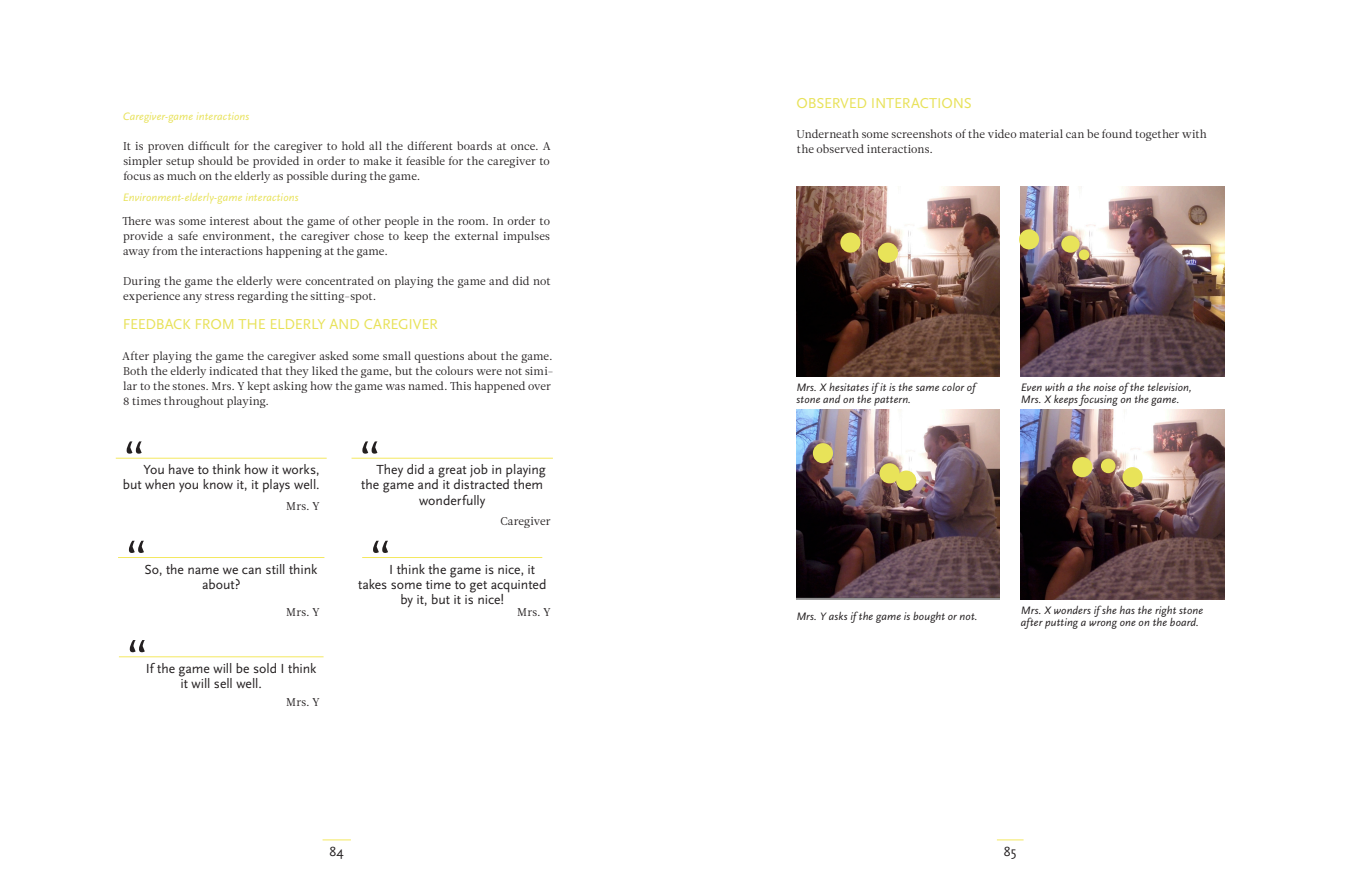
<style>
.page{position:relative;width:1347px;height:876px;background:#fff}
.page>*{position:absolute;margin:0;border:0;box-sizing:border-box;transform-origin:0 0}
.Page_number_-_YELLOW{font:50px "Scala Sans";color:#231f20}
.Subtitle_lvl3{font:15px "Scala Sans Regular LF";letter-spacing:-.015em;color:#e8e25a}
.Page_number_-_YELLOW-2{font:13.75px/15px "Scala Sans";letter-spacing:-.005em;color:#231f20}
.text_BLACK{font:11.25px/15px "Leitura News Roman 1";letter-spacing:.005em;color:#231f20;text-align:justify}
.Caption_with_prefix{font:italic 11.25px/12.5px "Scala Sans";letter-spacing:.015em;color:#231f20}
.Subtitle_lvl3-2{font:11.25px/15px "Leitura News Roman 1";letter-spacing:.005em;color:#231f20}
.Subtitle_lvl4-small{font:italic 11.25px "Scala Sans";letter-spacing:.01em;color:#e8e25a}
.text_BLACK-2{font:italic 11.25px "Scala Sans";letter-spacing:.01em;color:#e8e25a}
</style>
<div class="page">
<svg style="left:997px;top:839px;width:26px;height:1px"></svg>
<svg style="left:322px;top:839px;width:29px;height:1px"></svg>
<hr style="left:116px;top:457px;width:211px;height:1px;background:#f4e85f">
<hr style="left:351px;top:457px;width:202px;height:1px;background:#f4e85f">
<hr style="left:118px;top:557px;width:206px;height:1px;background:#f4e85f">
<hr style="left:119px;top:656px;width:204px;height:1px;background:#f4e85f">
<hr style="left:362px;top:557px;width:180px;height:1px;background:#f4e85f">
<img style="left:796px;top:186px;width:203px;height:190px">
<img style="left:1020px;top:409px;width:204px;height:190px">
<img style="left:1020px;top:186px;width:204px;height:190px">
<img style="left:796px;top:409px;width:203px;height:190px">
<div style="left:840px;top:232px;width:20px;height:20px;background:#e8e359;border-radius:50%"></div>
<div style="left:878px;top:242px;width:20px;height:21px;background:#e8e359;border-radius:50%"></div>
<div style="left:1061px;top:235px;width:18px;height:17px;background:#e8e359;border-radius:50%"></div>
<div style="left:1019px;top:229px;width:20px;height:20px;background:#e8e359;border-radius:50%"></div>
<div style="left:1078px;top:249px;width:11px;height:11px;background:#e8e359;border-radius:50%"></div>
<div style="left:813px;top:443px;width:20px;height:20px;background:#e8e359;border-radius:50%"></div>
<div style="left:879px;top:463px;width:20px;height:20px;background:#e8e359;border-radius:50%"></div>
<div style="left:896px;top:470px;width:20px;height:20px;background:#e8e359;border-radius:50%"></div>
<div style="left:1072px;top:457px;width:20px;height:20px;background:#e8e359;border-radius:50%"></div>
<div style="left:1100px;top:458px;width:15px;height:15px;background:#e8e359;border-radius:50%"></div>
<div style="left:1122px;top:467px;width:20px;height:20px;background:#e8e359;border-radius:50%"></div>
<p class="text_BLACK-2" style="left:123px;top:110px;width:128px">Caregiver-game interactions</p>
<p class="text_BLACK" style="left:123px;top:139px;width:429px">It is proven difficult for the caregiver to hold all the different boards at once. A simpler setup should be provided in order to make it feasible for the caregiver to focus as much on the elderly as possible during the game.</p>
<p class="Subtitle_lvl4-small" style="left:123px;top:191px;width:177px">Environment-elderly-game interactions</p>
<p class="text_BLACK" style="left:122px;top:214px;width:429px">There was some interest about the game of other people in the room. In order to provide a safe environment, the caregiver chose to keep the external impulses away from the interactions happening at the game.</p>
<p class="text_BLACK" style="left:123px;top:274px;width:429px">During the game the elderly were concentrated on playing the game and did not experience any stress regarding the sitting-spot.</p>
<p class="Subtitle_lvl3" style="left:123px;top:316px;width:316px">FEEDBACK FROM THE ELDERLY AND CAREGIVER</p>
<p class="text_BLACK" style="left:122px;top:349px;width:433px;text-align:left">After playing the game the caregiver asked some small questions about the game.<br>Both the elderly indicated that they liked the game, but the colours were not simi&shy;lar to the stones. Mrs. Y kept asking how the game was named. This happened over 8 times throughout playing.</p>
<p class="Page_number_-_YELLOW" style="left:123px;top:431px;width:23px">“</p>
<p class="Page_number_-_YELLOW-2" style="left:123px;top:462px;width:198px;text-align:right">You have to think how it works, but when you know it, it plays well.</p>
<p class="Page_number_-_YELLOW" style="left:125px;top:530px;width:23px">“</p>
<p class="text_BLACK" style="left:286px;top:499px;width:35px">Mrs. Y</p>
<p class="Page_number_-_YELLOW-2" style="left:202px;top:562px;width:117px;text-indent:-57px">So, the name we can still think about?</p>
<p class="Page_number_-_YELLOW" style="left:126px;top:629px;width:23px">“</p>
<p class="text_BLACK" style="left:286px;top:604px;width:35px">Mrs. Y</p>
<p class="Page_number_-_YELLOW-2" style="left:181px;top:661px;width:137px;text-indent:-35px">If the game will be sold I think it will sell well.</p>
<p class="text_BLACK" style="left:286px;top:694px;width:35px">Mrs. Y</p>
<p class="Page_number_-_YELLOW" style="left:358px;top:431px;width:23px">“</p>
<p class="Page_number_-_YELLOW-2" style="left:376px;top:462px;width:171px">They did a great job in playing</p>
<p class="Page_number_-_YELLOW-2" style="left:361px;top:477px;width:183px">the game and it distracted them</p>
<p class="Page_number_-_YELLOW-2" style="left:419px;top:492px;width:68px">wonderfully</p>
<p class="Page_number_-_YELLOW" style="left:369px;top:530px;width:23px">“</p>
<p class="text_BLACK" style="left:500px;top:514px;width:52px">Caregiver</p>
<p class="Page_number_-_YELLOW-2" style="left:389px;top:562px;width:148px">I think the game is nice, it</p>
<p class="Page_number_-_YELLOW-2" style="left:358px;top:577px;width:190px">takes some time to get acquinted</p>
<p class="Page_number_-_YELLOW-2" style="left:400px;top:592px;width:105px">by it, but it is nice!</p>
<p class="text_BLACK" style="left:517px;top:604px;width:35px">Mrs. Y</p>
<p class="Subtitle_lvl3" style="left:796px;top:95px;width:177px">OBSERVED INTERACTIONS</p>
<p class="Subtitle_lvl3-2" style="left:796px;top:126px;width:412px">Underneath some screenshots of the video material can be found together with the observed interactions.</p>
<p class="Caption_with_prefix" style="left:796px;top:381px;width:180px">Mrs. X hesitates if it is the same color of stone and on the pattern.</p>
<p class="Caption_with_prefix" style="left:1020px;top:381px;width:173px">Even with a the noise of the television,<br>Mrs. X keeps focusing on the game.</p>
<p class="Caption_with_prefix" style="left:796px;top:610px;width:183px">Mrs. Y asks if the game is bought or not.</p>
<p class="Caption_with_prefix" style="left:1020px;top:604px;width:184px">Mrs. X wonders if she has the right stone after putting a wrong one on the board.</p>
<p class="Page_number_-_YELLOW-2" style="left:330px;top:844px;width:16px">84</p>
<p class="Page_number_-_YELLOW-2" style="left:1004px;top:844px;width:14px">85</p>
</div>
